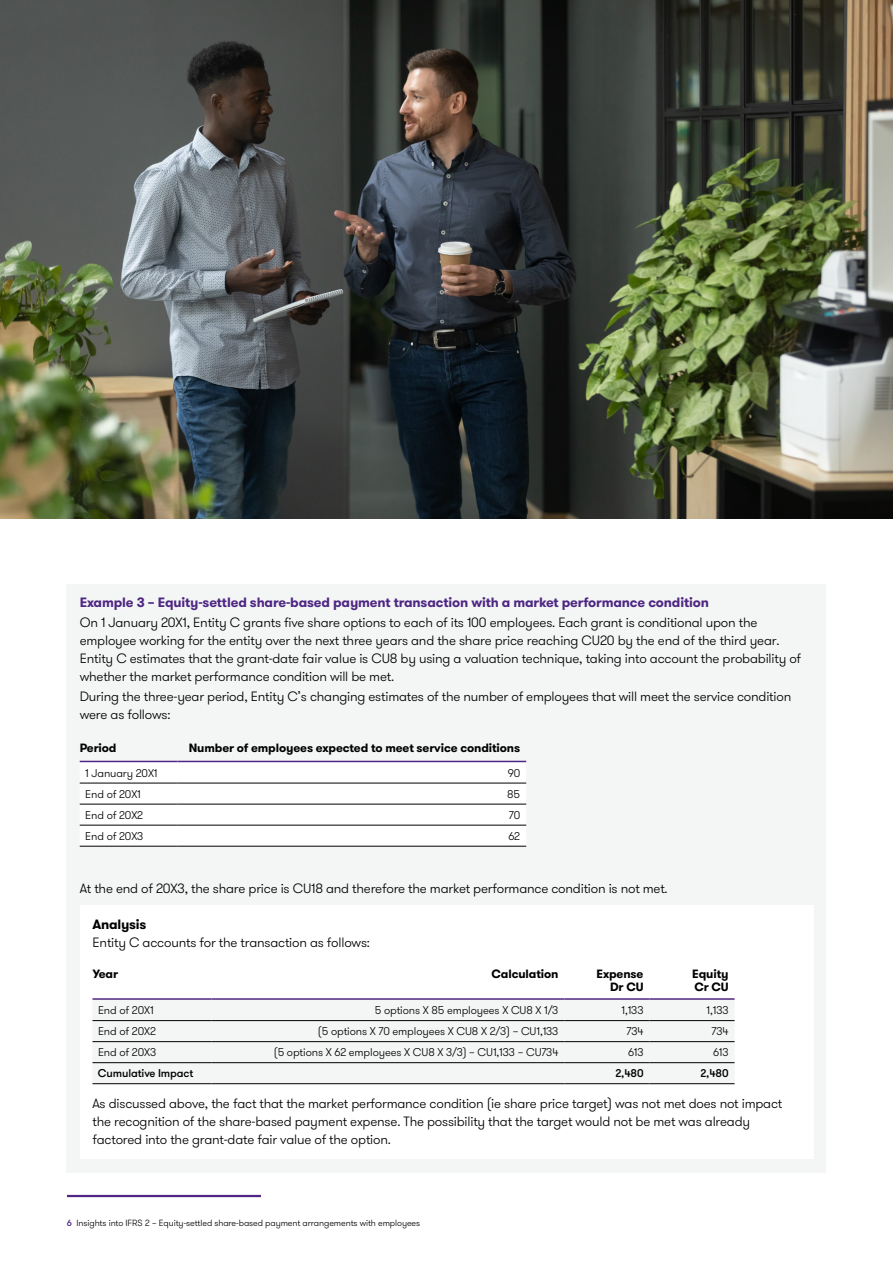
<style>
.page{position:relative;width:893px;height:1263px;background:#fff}
.page>*{position:absolute;margin:0;border:0;box-sizing:border-box;transform-origin:0 0}
.t1{font:300 13.5px/18px "GT Walsheim Pro";letter-spacing:-.015em;color:#000}
.t2{font:700 13.5px "GT Walsheim Pro";letter-spacing:-.01em;color:#4f2683}
.t3{font:700 13.5px "GT Walsheim Pro";letter-spacing:-.015em;color:#000}
.t4{font:700 12px/13.5px "GT Walsheim Pro";letter-spacing:-.01em;color:#000;text-align:right}
.t5{font:300 11.25px "GT Walsheim Pro";letter-spacing:-.01em;color:#000}
.t6{font:500 11.25px "GT Walsheim Pro";letter-spacing:-.01em;color:#000}
.t7{font:300 9px "GT Walsheim Pro";letter-spacing:-.01em;color:#000}
.s1{font-weight:500;color:#4f2683}
</style>
<div class="page">
<hr style="left:67px;top:1195px;width:194px;height:2px;background:#4f2683">
<div style="left:67px;top:584px;width:759px;height:588px;background:#f3f6f5"></div>
<div style="left:80px;top:762px;width:446px;height:84px;background:#fff"></div>
<hr style="left:80px;top:783px;width:98px;height:1px;background:#000">
<hr style="left:178px;top:783px;width:348px;height:1px;background:#000">
<hr style="left:80px;top:804px;width:98px;height:1px;background:#000">
<hr style="left:178px;top:804px;width:348px;height:1px;background:#000">
<hr style="left:80px;top:825px;width:98px;height:1px;background:#000">
<hr style="left:178px;top:825px;width:348px;height:1px;background:#000">
<hr style="left:80px;top:846px;width:98px;height:1px;background:#000">
<hr style="left:178px;top:846px;width:348px;height:1px;background:#000">
<hr style="left:80px;top:761px;width:98px;height:1px;background:#4f2683">
<hr style="left:178px;top:761px;width:348px;height:1px;background:#4f2683">
<img style="left:0;top:0;width:893px;height:519px">
<div style="left:80px;top:906px;width:733px;height:253px;background:#fff"></div>
<div style="left:92px;top:1000px;width:643px;height:83px;background:#f3f6f5"></div>
<hr style="left:92px;top:1020px;width:120px;height:1px;background:#000">
<hr style="left:212px;top:1020px;width:352px;height:1px;background:#000">
<hr style="left:564px;top:1020px;width:85px;height:1px;background:#000">
<hr style="left:649px;top:1020px;width:86px;height:1px;background:#000">
<hr style="left:92px;top:1041px;width:120px;height:1px;background:#000">
<hr style="left:212px;top:1041px;width:352px;height:1px;background:#000">
<hr style="left:564px;top:1041px;width:85px;height:1px;background:#000">
<hr style="left:649px;top:1041px;width:86px;height:1px;background:#000">
<hr style="left:92px;top:1062px;width:120px;height:1px;background:#000">
<hr style="left:212px;top:1062px;width:352px;height:1px;background:#000">
<hr style="left:564px;top:1062px;width:85px;height:1px;background:#000">
<hr style="left:649px;top:1062px;width:86px;height:1px;background:#000">
<hr style="left:92px;top:1083px;width:120px;height:1px;background:#000">
<hr style="left:212px;top:1083px;width:352px;height:1px;background:#000">
<hr style="left:564px;top:1083px;width:85px;height:1px;background:#000">
<hr style="left:649px;top:1083px;width:86px;height:1px;background:#000">
<hr style="left:92px;top:998px;width:120px;height:2px;background:#4f2683">
<hr style="left:212px;top:998px;width:352px;height:2px;background:#4f2683">
<hr style="left:564px;top:998px;width:85px;height:2px;background:#4f2683">
<hr style="left:649px;top:998px;width:86px;height:2px;background:#4f2683">
<p class="t2" style="left:80px;top:593px;width:631px">Example 3 – Equity-settled share-based payment transaction with a market performance condition</p>
<p class="t1" style="left:80px;top:613px;width:723px">On 1 January 20X1, Entity C grants five share options to each of its 100 employees. Each grant is conditional upon the employee working for the entity over the next three years and the share price reaching CU20 by the end of the third year.<br>Entity C estimates that the grant-date fair value is CU8 by using a valuation technique, taking into account the probability of whether the market performance condition will be met.</p>
<p class="t1" style="left:80px;top:687px;width:713px">During the three-year period, Entity C’s changing estimates of the number of employees that will meet the service condition were as follows:</p>
<p class="t4" style="left:80px;top:741px;width:38px">Period</p>
<p class="t4" style="left:189px;top:741px;width:333px">Number of employees expected to meet service conditions</p>
<p class="t5" style="left:85px;top:766px;width:74px">1 January 20X1</p>
<p class="t5" style="left:508px;top:766px;width:14px">90</p>
<p class="t5" style="left:85px;top:787px;width:57px">End of 20X1</p>
<p class="t5" style="left:507px;top:787px;width:14px">85</p>
<p class="t5" style="left:85px;top:808px;width:59px">End of 20X2</p>
<p class="t5" style="left:509px;top:808px;width:13px">70</p>
<p class="t5" style="left:85px;top:829px;width:60px">End of 20X3</p>
<p class="t5" style="left:508px;top:829px;width:13px">62</p>
<p class="t1" style="left:80px;top:879px;width:589px">At the end of 20X3, the share price is CU18 and therefore the market performance condition is not met.</p>
<p class="t3" style="left:92px;top:915px;width:55px">Analysis</p>
<p class="t1" style="left:92px;top:933px;width:279px">Entity C accounts for the transaction as follows:</p>
<p class="t4" style="left:92px;top:967px;width:27px">Year</p>
<p class="t4" style="left:492px;top:967px;width:68px">Calculation</p>
<p class="t4" style="left:596px;top:967px;width:49px">Expense<br>Dr CU</p>
<p class="t4" style="left:692px;top:967px;width:38px;text-align:left">Equity<br>Cr CU</p>
<p class="t5" style="left:98px;top:1003px;width:57px">End of 20X1</p>
<p class="t5" style="left:375px;top:1003px;width:185px">5 options X 85 employees X CU8 X 1/3</p>
<p class="t5" style="left:621px;top:1003px;width:24px">1,133</p>
<p class="t5" style="left:707px;top:1003px;width:24px">1,133</p>
<p class="t5" style="left:98px;top:1024px;width:59px">End of 20X2</p>
<p class="t5" style="left:318px;top:1024px;width:242px">(5 options X 70 employees X CU8 X 2/3) – CU1,133</p>
<p class="t5" style="left:626px;top:1024px;width:18px">734</p>
<p class="t5" style="left:712px;top:1024px;width:18px">734</p>
<p class="t5" style="left:98px;top:1045px;width:60px">End of 20X3</p>
<p class="t5" style="left:274px;top:1045px;width:286px">(5 options X 62 employees X CU8 X 3/3) – CU1,133 – CU734</p>
<p class="t5" style="left:628px;top:1045px;width:17px">613</p>
<p class="t5" style="left:713px;top:1045px;width:17px">613</p>
<p class="t6" style="left:98px;top:1066px;width:97px">Cumulative Impact</p>
<p class="t6" style="left:615px;top:1066px;width:30px">2,480</p>
<p class="t6" style="left:700px;top:1066px;width:30px">2,480</p>
<p class="t1" style="left:92px;top:1095px;width:691px">As discussed above, the fact that the market performance condition (ie share price target) was not met does not impact the recognition of the share-based payment expense. The possibility that the target would not be met was already factored into the grant-date fair value of the option.</p>
<p class="t7" style="left:67px;top:1217px;width:355px"><span class="s1">6</span> Insights into IFRS 2 – Equity-settled share-based payment arrangements with employees</p>
</div>
